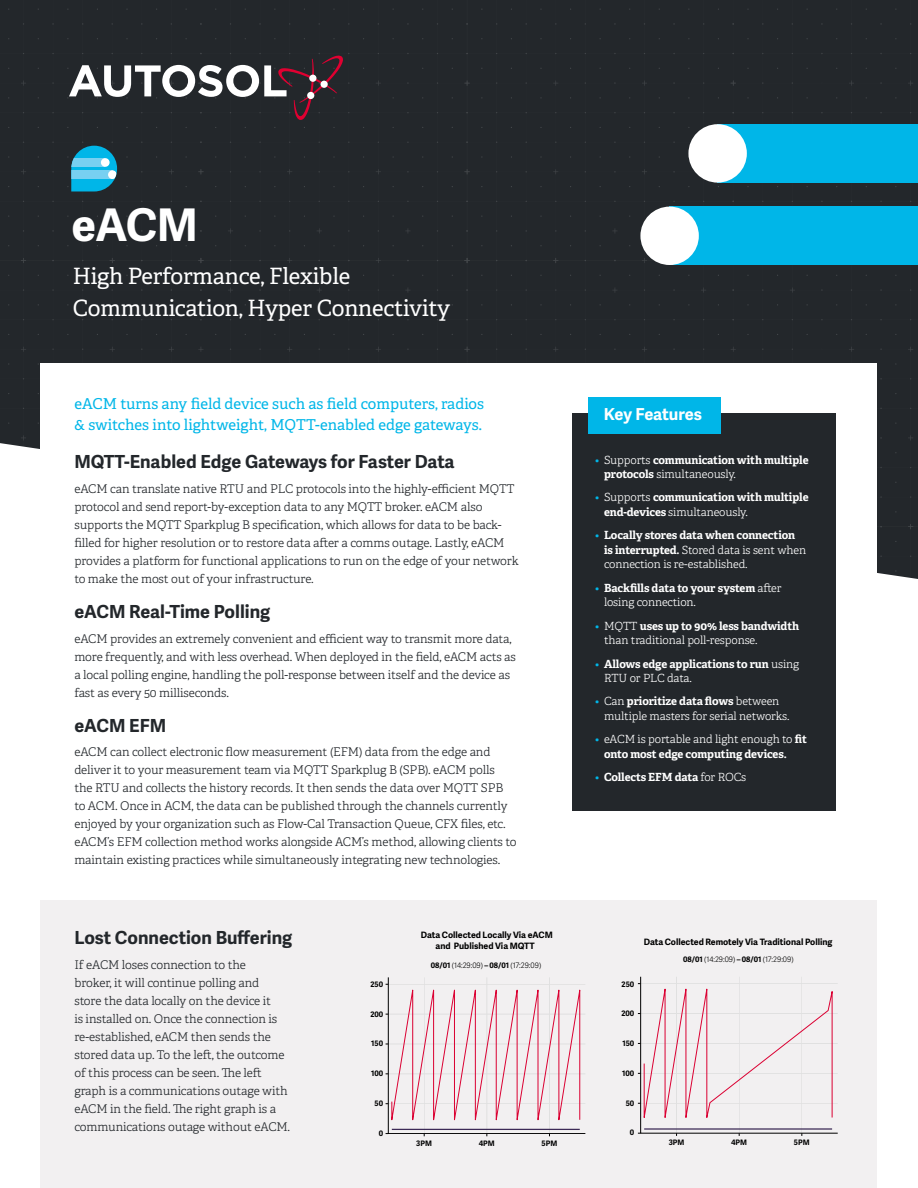
<style>
.page{position:relative;width:918px;height:1188px;background:#fff}
.page>*{position:absolute;margin:0;border:0;box-sizing:border-box;transform-origin:0 0}
.t1{font:700 45px "Adelle Sans";color:#fff}
.t2{font:22.5px/31.5px "Adelle";letter-spacing:-.01em;color:#fff}
.t3{font:700 18px "Adelle Sans";color:#23272b}
.t4{font:700 16.5px "Adelle Sans";letter-spacing:-.01em;color:#fff}
.t5{font:15px/21.8px "Adelle";color:#00b6e8}
.t6{font:300 12px/18px "Adelle";letter-spacing:-.01em;color:#23272b}
.t7{font:700 11.25px/14.2px "Adelle";letter-spacing:-.01em;color:#fff}
.t8{font:300 11.25px/14.2px "Adelle";letter-spacing:-.01em;color:#fff}
.t9{font:700 8.85px/10.5px "Adelle Sans";color:#000;text-align:center}
.t10{font:300 7.5px "Adelle Sans";color:#000}
.t11{font:700 7.5px "Adelle Sans";color:#000}
.s1{font-weight:300;color:#00b6e8}
.s2{font-weight:300}
.s3{color:#00b6e8}
.s4{font-weight:700}
</style>
<div class="page">
<div style="left:0;top:0;width:198px;height:258px;background:#23272b"></div>
<div style="left:198px;top:0;width:267px;height:258px;background:#23272b"></div>
<div style="left:465px;top:0;width:266px;height:258px;background:#23272b"></div>
<div style="left:731px;top:0;width:187px;height:207px;background:#23272b"></div>
<svg style="left:878px;top:529px;width:40px;height:50px;background:#303337"></svg>
<div style="left:0;top:258px;width:198px;height:191px;background:#23272b"></div>
<div style="left:198px;top:258px;width:267px;height:105px;background:#23272b"></div>
<div style="left:465px;top:258px;width:266px;height:105px;background:#23272b"></div>
<div style="left:731px;top:265px;width:187px;height:264px;background:#23272b"></div>
<div style="left:40px;top:363px;width:838px;height:240px;background:#fff"></div>
<div style="left:40px;top:900px;width:838px;height:288px;background:#f2f0f1"></div>
<div style="left:718px;top:124px;width:200px;height:59px;background:#00b6e8"></div>
<div style="left:670px;top:207px;width:248px;height:58px;background:#00b6e8"></div>
<div style="left:688px;top:124px;width:59px;height:59px;background:#fff;border-radius:50%"></div>
<div style="left:640px;top:207px;width:59px;height:58px;background:#fff;border-radius:50%"></div>
<svg style="left:69px;top:56px;width:274px;height:64px"></svg>
<div style="left:309px;top:75px;width:7px;height:7px;background:#fff;border-radius:50%"></div>
<div style="left:307px;top:92px;width:7px;height:7px;background:#fff;border-radius:50%"></div>
<div style="left:321px;top:81px;width:7px;height:7px;background:#fff;border-radius:50%"></div>
<div style="left:573px;top:413px;width:263px;height:398px;background:#23272b"></div>
<div style="left:588px;top:397px;width:132px;height:37px;background:#00b6e8"></div>
<svg style="left:71px;top:146px;width:46px;height:45px"></svg>
<div style="left:71px;top:170px;width:41px;height:9px;background:#78d0f1"></div>
<div style="left:108px;top:170px;width:9px;height:9px;background:#fff;border-radius:50%"></div>
<div style="left:71px;top:158px;width:34px;height:9px;background:#78d0f1"></div>
<div style="left:101px;top:158px;width:9px;height:9px;background:#fff;border-radius:50%"></div>
<svg style="left:386px;top:977px;width:199px;height:159px"></svg>
<hr style="left:392px;top:1129px;width:188px;height:1px;background:#3c2a56">
<svg style="left:638px;top:977px;width:200px;height:159px"></svg>
<hr style="left:644px;top:1128px;width:188px;height:2px;background:#3c2a56">
<p class="t1" style="left:71px;top:198px;width:128px">eACM</p>
<p class="t2" style="left:73px;top:261px;width:379px">High Performance, Flexible<br>Communication, Hyper Connectivity</p>
<p class="t5" style="left:74px;top:393px;width:411px">eACM turns any field device such as field computers, radios &amp; switches into lightweight, MQTT-enabled edge gateways.</p>
<p class="t4" style="left:604px;top:405px;width:100px">Key Features</p>
<p class="t7" style="left:604px;top:452px;width:206px;text-indent:-9px"><span class="s1">•</span> <span class="s2">Supports</span> communication with multiple protocols <span class="s2">simultaneously.</span></p>
<p class="t7" style="left:604px;top:490px;width:206px;text-indent:-9px"><span class="s1">•</span> <span class="s2">Supports</span> communication with multiple end-devices <span class="s2">simultaneously.</span></p>
<p class="t8" style="left:604px;top:529px;width:204px;text-indent:-9px"><span class="s3">•</span> <span class="s4">Locally stores data when connection is interrupted.</span> Stored data is sent when connection is re-established.</p>
<p class="t7" style="left:604px;top:581px;width:179px;text-indent:-9px"><span class="s1">•</span> Backfills data to your system <span class="s2">after losing connection.</span></p>
<p class="t8" style="left:604px;top:619px;width:197px;text-indent:-9px"><span class="s3">•</span> MQTT <span class="s4">uses up to 90% less bandwidth </span>than traditional poll-response.</p>
<p class="t7" style="left:604px;top:656px;width:197px;text-indent:-9px"><span class="s1">•</span> Allows edge applications to run <span class="s2">using<br>RTU or PLC data.</span></p>
<p class="t8" style="left:604px;top:695px;width:187px;text-indent:-9px"><span class="s3">•</span> Can <span class="s4">prioritize data flows</span> between multiple masters for serial networks.</p>
<p class="t7" style="left:604px;top:732px;width:204px;text-indent:-9px"><span class="s1">•</span> <span class="s2">eACM is portable and light enough to</span> fit onto most edge computing devices.</p>
<p class="t7" style="left:595px;top:770px;width:153px"><span class="s1">•</span> Collects EFM data <span class="s2">for ROCs</span></p>
<p class="t3" style="left:74px;top:451px;width:382px">MQTT-Enabled Edge Gateways for Faster Data</p>
<p class="t6" style="left:74px;top:480px;width:446px">eACM can translate native RTU and PLC protocols into the highly-efficient MQTT protocol and send report-by-exception data to any MQTT broker. eACM also supports the MQTT Sparkplug B specification, which allows for data to be back&shy;filled for higher resolution or to restore data after a comms outage. Lastly, eACM provides a platform for functional applications to run on the edge of your network to make the most out of your infrastructure.</p>
<p class="t3" style="left:74px;top:601px;width:197px">eACM Real-Time Polling</p>
<p class="t6" style="left:74px;top:630px;width:443px">eACM provides an extremely convenient and efficient way to transmit more data, more frequently, and with less overhead. When deployed in the field, eACM acts as a local polling engine, handling the poll-response between itself and the device as fast as every 50 milliseconds.</p>
<p class="t3" style="left:74px;top:714px;width:93px">eACM EFM</p>
<p class="t6" style="left:74px;top:743px;width:444px">eACM can collect electronic flow measurement (EFM) data from the edge and deliver it to your measurement team via MQTT Sparkplug B (SPB). eACM polls<br>the RTU and collects the history records. It then sends the data over MQTT SPB to ACM. Once in ACM, the data can be published through the channels currently enjoyed by your organization such as Flow-Cal Transaction Queue, CFX files, etc. eACM’s EFM collection method works alongside ACM’s method, allowing clients to maintain existing practices while simultaneously integrating new technologies.</p>
<p class="t3" style="left:74px;top:927px;width:219px">Lost Connection Buffering</p>
<p class="t6" style="left:74px;top:956px;width:217px">If eACM loses connection to the<br>broker, it will continue polling and<br>store the data locally on the device it<br>is installed on. Once the connection is re-established, eACM then sends the stored data up. To the left, the outcome of this process can be seen. The left graph is a communications outage with eACM in the field. The right graph is a communications outage without eACM.</p>
<p class="t11" style="left:371px;top:979px;width:14px">250</p>
<p class="t11" style="left:370px;top:1009px;width:14px">200</p>
<p class="t11" style="left:371px;top:1038px;width:13px">150</p>
<p class="t11" style="left:371px;top:1068px;width:14px">100</p>
<p class="t11" style="left:375px;top:1098px;width:10px">50</p>
<p class="t11" style="left:379px;top:1128px;width:6px">0</p>
<p class="t9" style="left:421px;top:929px;width:133px">Data Collected Locally Via eACM and Published Via MQTT</p>
<p class="t9" style="left:644px;top:936px;width:190px">Data Collected Remotely Via Traditional Polling</p>
<p class="t10" style="left:431px;top:960px;width:112px"><span class="s4">08/01</span> (14:29:09) <span class="s4">– 08/01</span> (17:29:09)</p>
<p class="t11" style="left:416px;top:1138px;width:17px">3PM</p>
<p class="t11" style="left:479px;top:1138px;width:18px">4PM</p>
<p class="t11" style="left:542px;top:1138px;width:17px">5PM</p>
<p class="t11" style="left:622px;top:978px;width:14px">250</p>
<p class="t11" style="left:621px;top:1008px;width:14px">200</p>
<p class="t11" style="left:622px;top:1038px;width:13px">150</p>
<p class="t11" style="left:622px;top:1068px;width:14px">100</p>
<p class="t11" style="left:626px;top:1097px;width:10px">50</p>
<p class="t11" style="left:630px;top:1127px;width:6px">0</p>
<p class="t10" style="left:683px;top:954px;width:112px"><span class="s4">08/01</span> (14:29:09) <span class="s4">– 08/01</span> (17:29:09)</p>
<p class="t11" style="left:669px;top:1137px;width:17px">3PM</p>
<p class="t11" style="left:731px;top:1137px;width:18px">4PM</p>
<p class="t11" style="left:794px;top:1137px;width:17px">5PM</p>
</div>
